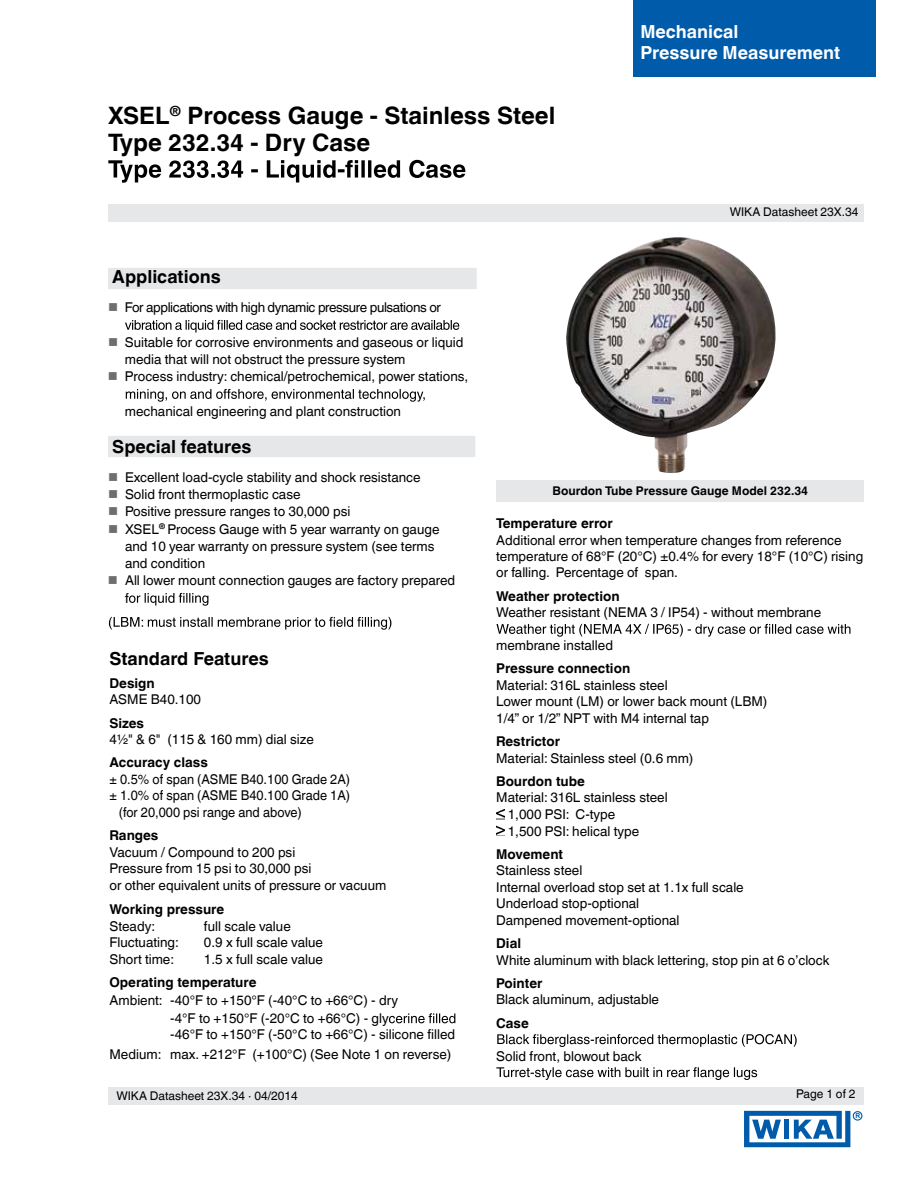
<style>
.page{position:relative;width:918px;height:1188px;background:#fff}
.page>*{position:absolute;margin:0;border:0;box-sizing:border-box;transform-origin:0 0}
.t1{font:700 24px/27px "Helvetica World";color:#000}
.t2{font:700 18px "Helvetica World";color:#000}
.t3{font:700 18px/21.6px "Helvetica World";color:#fff}
.t4{font:13.5px/16.5px "Helvetica World";color:#000}
.t5{font:700 13.5px "Helvetica World";color:#000}
.t6{font:13.5px "Helvetica World";color:#000;scale:.95 1}
.t7{font:13.5px "Helvetica World";letter-spacing:-.03em;color:#000}
.t8{font:12px "Helvetica World";color:#000}
.t9{font:700 12px "Helvetica World";color:#000}
.t10{font:700 6.75px "Arial";color:#005baa}
.s1{color:#6d6e71}
</style>
<div class="page">
<div style="left:108px;top:204px;width:756px;height:17px;background:#e6e7e8"></div>
<div style="left:633px;top:0;width:242px;height:77px;background:#005baa"></div>
<div style="left:497px;top:480px;width:367px;height:21px;background:#e6e7e8"></div>
<div style="left:108px;top:436px;width:367px;height:21px;background:#e6e7e8"></div>
<div style="left:108px;top:1087px;width:756px;height:17px;background:#e6e7e8"></div>
<div style="left:108px;top:268px;width:369px;height:21px;background:#e6e7e8"></div>
<svg style="left:744px;top:1111px;width:106px;height:36px"></svg>
<div style="left:853px;top:1111px;width:9px;height:10px;border:1px solid #005baa;border-radius:50%"></div>
<svg style="left:108px;top:160px;width:357px;height:23px"></svg>
<svg style="left:125px;top:320px;width:334px;height:13px"></svg>
<svg style="left:126px;top:389px;width:299px;height:13px"></svg>
<svg style="left:129px;top:593px;width:79px;height:13px"></svg>
<svg style="left:109px;top:617px;width:282px;height:13px"></svg>
<svg style="left:389px;top:1013px;width:66px;height:10px"></svg>
<svg style="left:496px;top:624px;width:354px;height:13px"></svg>
<svg style="left:496px;top:809px;width:9px;height:10px"></svg>
<svg style="left:496px;top:826px;width:9px;height:10px"></svg>
<svg style="left:497px;top:1034px;width:300px;height:13px"></svg>
<svg style="left:496px;top:1067px;width:261px;height:13px"></svg>
<img style="left:566px;top:237px;width:210px;height:236px">
<h1 class="t1" style="left:108px;top:102px;width:449px">XSEL<sup>®</sup> Process Gauge - Stainless Steel<br>Type 232.34 - Dry Case</h1>
<h2 class="t3" style="left:640px;top:21px;width:201px">Mechanical<br>Pressure Measurement</h2>
<p class="t8" style="left:730px;top:205px;width:130px">WIKA Datasheet 23X.34</p>
<h2 class="t2" style="left:112px;top:266px;width:110px">Applications</h2>
<p class="t7" style="left:108px;top:300px;width:334px"><span class="s1">■</span> For applications with high dynamic pressure pulsations or</p>
<p class="t4" style="left:125px;top:334px;width:340px;line-height:17.2px;text-indent:-17px"><span class="s1">■</span> Suitable for corrosive environments and gaseous or liquid media that will not obstruct the pressure system</p>
<p class="t4" style="left:108px;top:369px;width:362px"><span class="s1">■</span> Process industry: chemical/petrochemical, power stations,</p>
<p class="t4" style="left:125px;top:403px;width:278px">mechanical engineering and plant construction</p>
<h2 class="t2" style="left:112px;top:436px;width:141px">Special features</h2>
<p class="t4" style="left:108px;top:469px;width:314px"><span class="s1">■</span> Excellent load-cycle stability and shock resistance</p>
<p class="t4" style="left:108px;top:486px;width:194px"><span class="s1">■</span> Solid front thermoplastic case</p>
<p class="t4" style="left:108px;top:504px;width:244px"><span class="s1">■</span> Positive pressure ranges to 30,000 psi</p>
<p class="t4" style="left:125px;top:520px;width:316px;line-height:17.2px;text-indent:-17px"><span class="s1">■</span> XSEL<sup>®</sup> Process Gauge with 5 year warranty on gauge and 10 year warranty on pressure system (see terms and condition</p>
<p class="t4" style="left:125px;top:572px;width:332px;line-height:17.2px;text-indent:-17px"><span class="s1">■</span> All lower mount connection gauges are factory prepared f</p>
<h2 class="t2" style="left:110px;top:648px;width:161px">Standard Features</h2>
<p class="t5" style="left:110px;top:675px;width:47px">Design</p>
<p class="t4" style="left:110px;top:692px;width:93px">ASME B40.100</p>
<p class="t5" style="left:110px;top:715px;width:36px">Sizes</p>
<p class="t4" style="left:110px;top:731px;width:206px">4½" &amp; 6" (115 &amp; 160 mm) dial size</p>
<p class="t5" style="left:109px;top:755px;width:100px">Accuracy class</p>
<p class="t6" style="left:110px;top:771px;width:255px">± 0.5% of span (ASME B40.100 Grade 2A)</p>
<p class="t6" style="left:110px;top:788px;width:255px">± 1.0% of span (ASME B40.100 Grade 1A)</p>
<p class="t6" style="left:119px;top:804px;width:194px">(for 20,000 psi range and above)</p>
<p class="t5" style="left:110px;top:828px;width:50px">Ranges</p>
<p class="t4" style="left:110px;top:844px;width:278px">Vacuum / Compound to 200 psi<br>Pressure from 15 psi to 30,000 psi<br>or other equivalent units of pressure or vacuum</p>
<p class="t5" style="left:109px;top:902px;width:116px">Working pressure</p>
<p class="t4" style="left:109px;top:918px;width:47px">Steady:</p>
<p class="t4" style="left:204px;top:918px;width:88px">full scale value</p>
<p class="t4" style="left:109px;top:934px;width:71px">Fluctuating:</p>
<p class="t4" style="left:204px;top:934px;width:120px">0.9 x full scale value</p>
<p class="t4" style="left:109px;top:951px;width:66px">Short time:</p>
<p class="t4" style="left:204px;top:951px;width:120px">1.5 x full scale value</p>
<p class="t5" style="left:109px;top:975px;width:149px">Operating temperature</p>
<p class="t4" style="left:170px;top:991px;width:229px;line-height:18px;text-indent:-61px">Ambient: -40°F to +150°F (-40°C to +66°C) - dry -4°F to +150°F (-20°C to +66°C) - gly</p>
<p class="t4" style="left:110px;top:1046px;width:343px">Medium: max. +212°F (+100°C) (See Note 1 on reverse)</p>
<p class="t4" style="left:170px;top:1026px;width:286px">-46°F to +150°F (-50°C to +66°C) - silicone filled</p>
<p class="t9" style="left:553px;top:483px;width:257px">Bourdon Tube Pressure Gauge Model 232.34</p>
<p class="t5" style="left:496px;top:515px;width:118px">Temperature error</p>
<p class="t4" style="left:496px;top:532px;width:369px">Additional error when temperature changes from reference temperature of 68°F (20°C) ±0.4% for every 18°F (10°C) rising or falling. Percentage of span.</p>
<p class="t5" style="left:496px;top:588px;width:125px">Weather protection</p>
<p class="t4" style="left:496px;top:604px;width:326px">Weather resistant (NEMA 3 / IP54) - without membrane</p>
<p class="t4" style="left:496px;top:637px;width:118px">membrane installed</p>
<p class="t5" style="left:496px;top:661px;width:136px">Pressure connection</p>
<p class="t4" style="left:496px;top:677px;width:273px">Material: 316L stainless steel<br>Lower mount (LM) or lower back mount (LBM)<br>1/4” or 1/2” NPT with M4 internal tap</p>
<p class="t5" style="left:496px;top:734px;width:65px">Restrictor</p>
<p class="t4" style="left:496px;top:750px;width:199px">Material: Stainless steel (0.6 mm)</p>
<p class="t5" style="left:496px;top:773px;width:90px">Bourdon tube</p>
<p class="t4" style="left:508px;top:790px;width:161px;text-indent:-12px">Material: 316L stainless steel<br>1,000 PSI: C-type<br>1,500 PSI: helical type</p>
<p class="t5" style="left:496px;top:846px;width:68px">Movement</p>
<p class="t4" style="left:496px;top:862px;width:249px">Stainless steel<br>Internal overload stop set at 1.1x full scale<br>Underload stop-optional<br>Dampened movement-optional</p>
<p class="t5" style="left:496px;top:935px;width:26px">Dial</p>
<p class="t4" style="left:496px;top:952px;width:335px">White aluminum with black lettering, stop pin at 6 o’clock</p>
<p class="t5" style="left:496px;top:975px;width:48px">Pointer</p>
<p class="t4" style="left:496px;top:991px;width:164px">Black aluminum, adjustable</p>
<p class="t5" style="left:496px;top:1015px;width:34px">Case</p>
<p class="t4" style="left:496px;top:1048px;width:147px">Solid front, blowout back</p>
<p class="t8" style="left:116px;top:1089px;width:183px">WIKA Datasheet 23X.34 · 04/2014</p>
<p class="t8" style="left:796px;top:1087px;width:61px">Page 1 of 2</p>
<p class="t10" style="left:855px;top:1111px;width:6px">R</p>
</div>
